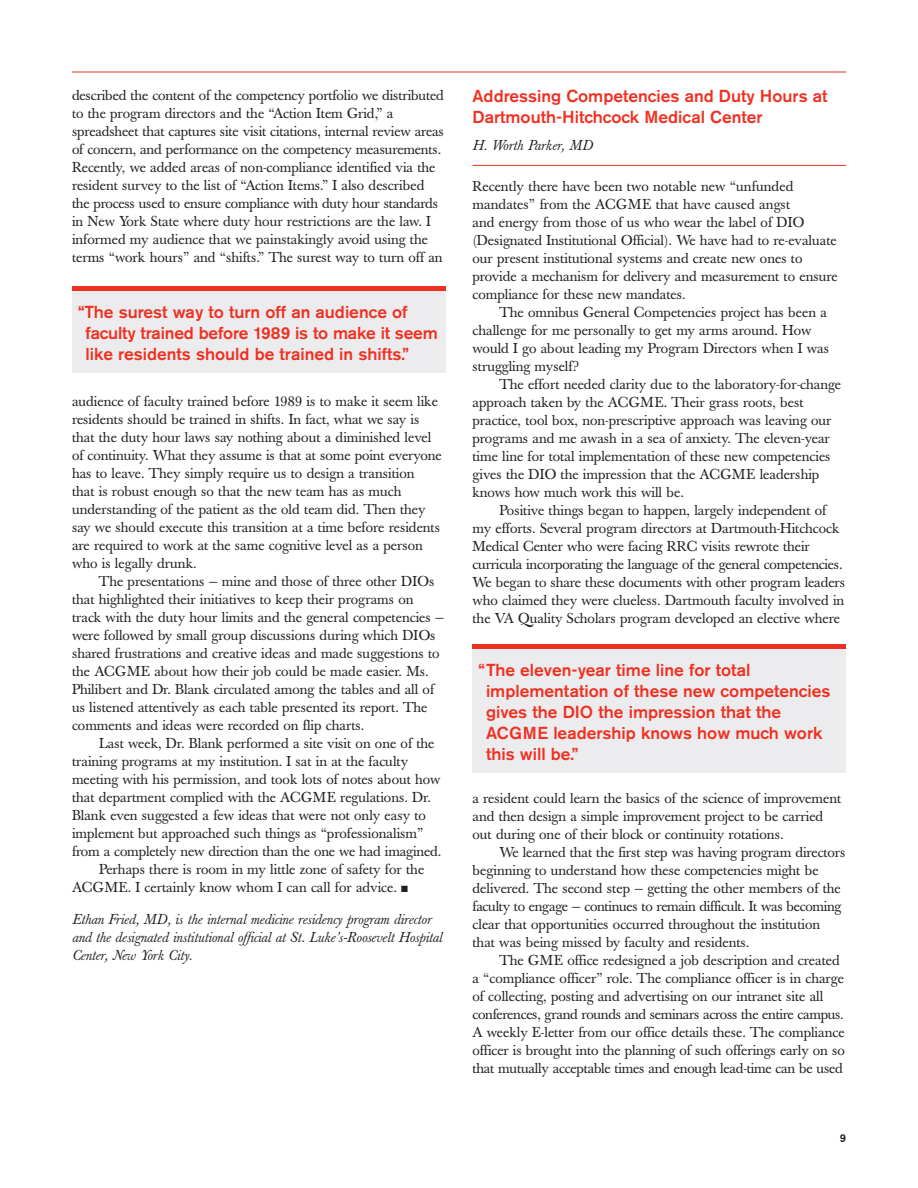
<style>
.page{position:relative;width:918px;height:1188px;background:#fff}
.page>*{position:absolute;margin:0;border:0;box-sizing:border-box;transform-origin:0 0}
.t1{font:500 17.25px/21px "Akzidenz Grotesk BE";color:#ef3122}
.t2{font:14.25px/18px "Baskerville";color:#231f20}
.t3{font:italic 14.25px/18px "Baskerville";letter-spacing:.01em;color:#231f20}
.t4{font:500 11.25px "Akzidenz Grotesk BE";color:#231f20}
</style>
<div class="page">
<hr style="left:72px;top:72px;width:774px;height:1px;background:#ef3122">
<hr style="left:472px;top:165px;width:374px;height:1px;background:#ef3122">
<div style="left:72px;top:286px;width:374px;height:88px;background:#ececee"></div>
<div style="left:72px;top:286px;width:374px;height:5px;background:#ef3122"></div>
<div style="left:472px;top:644px;width:374px;height:129px;background:#ececee"></div>
<hr style="left:472px;top:645px;width:374px;height:4px;background:#ef3122">
<p class="t2" style="left:72px;top:88px;width:373px">described the content of the competency portfolio we distributed to the program directors and the “Action Item Grid,” a spreadsheet that captures site visit citations, internal review areas of concern, and performance on the competency measurements.<br>Recently, we added areas of non-compliance identified via the resident survey to the list of “Action Items.” I also described the process used to ensure compliance with duty hour standards in New York State where duty hour restrictions are the law. I informed my audience that we painstakingly avoid using the terms “work hours” and “shifts.” The surest way to turn off an</p>
<p class="t1" style="left:86px;top:303px;width:354px;text-indent:-8px">“The surest way to turn off an audience of faculty trained before 1989 is to make it seem like residents should be trained in shifts.”</p>
<p class="t2" style="left:72px;top:394px;width:371px">audience of faculty trained before 1989 is to make it seem like residents should be trained in shifts. In fact, what we say is that the duty hour laws say nothing about a diminished level of continuity. What they assume is that at some point everyone has to leave. They simply require us to design a transition<br>that is robust enough so that the new team has as much understanding of the patient as the old team did. Then they say we should execute this transition at a time before residents are required to work at the same cognitive level as a person who is legally drunk.</p>
<p class="t2" style="left:72px;top:574px;width:373px;text-indent:27px">The presentations — mine and those of three other DIOs that highlighted their initiatives to keep their programs on track with the duty hour limits and the general competencies — were followed by small group discussions during which DIOs shared frustrations and creative ideas and made suggestions to the ACGME about how their job could be made easier. Ms.<br>Philibert and Dr. Blank circulated among the tables and all of us listened attentively as each table presented its report. The comments and ideas were recorded on flip charts.</p>
<p class="t2" style="left:99px;top:736px;width:337px">Last week, Dr. Blank performed a site visit on one of the</p>
<p class="t2" style="left:72px;top:754px;width:338px">training programs at my institution. I sat in at the faculty</p>
<p class="t2" style="left:72px;top:772px;width:370px">meeting with his permission, and took lots of notes about how</p>
<p class="t2" style="left:72px;top:790px;width:360px">that department complied with the ACGME regulations. Dr.</p>
<p class="t2" style="left:72px;top:808px;width:355px">Blank even suggested a few ideas that were not only easy to</p>
<p class="t2" style="left:72px;top:826px;width:353px">implement but approached such things as “professionalism”</p>
<p class="t2" style="left:72px;top:844px;width:371px">from a completely new direction than the one we had imagined.</p>
<p class="t2" style="left:99px;top:862px;width:327px">Perhaps there is room in my little zone of safety for the</p>
<p class="t2" style="left:72px;top:880px;width:338px">ACGME. I certainly know whom I can call for advice. ■</p>
<p class="t3" style="left:72px;top:912px;width:372px">Ethan Fried, MD, is the internal medicine residency program director and the designated institutional official at St. Luke’s-Roosevelt Hospital<br>Center, New York City.</p>
<p class="t1" style="left:472px;top:87px;width:357px">Addressing Competencies and Duty Hours at<br>Dartmouth-Hitchcock Medical Center</p>
<p class="t3" style="left:472px;top:138px;width:122px">H. Worth Parker, MD</p>
<p class="t2" style="left:472px;top:178px;width:367px">Recently there have been two notable new “unfunded mandates” from the ACGME that have caused angst<br>and energy from those of us who wear the label of DIO (Designated Institutional Official). We have had to re-evaluate our present institutional systems and create new ones to provide a mechanism for delivery and measurement to ensure compliance for these new mandates.</p>
<p class="t2" style="left:472px;top:304px;width:358px;text-indent:27px">The omnibus General Competencies project has been a challenge for me personally to get my arms around. How would I go about leading my Program Directors when I was struggling myself?</p>
<p class="t2" style="left:472px;top:376px;width:370px;text-indent:27px">The effort needed clarity due to the laboratory-for-change approach taken by the ACGME. Their grass roots, best practice, tool box, non-prescriptive approach was leaving our programs and me awash in a sea of anxiety. The eleven-year time line for total implementation of these new competencies gives the DIO the impression that the ACGME leadership knows how much work this will be.</p>
<p class="t2" style="left:472px;top:502px;width:374px;text-indent:27px">Positive things began to happen, largely independent of my efforts. Several program directors at Dartmouth-Hitchcock Medical Center who were facing RRC visits rewrote their curricula incorporating the language of the general competencies.<br>We began to share these documents with other program leaders who claimed they were clueless. Dartmouth faculty involved in the VA Quality Scholars program developed an elective where</p>
<p class="t1" style="left:486px;top:661px;width:346px;text-indent:-8px">“The eleven-year time line for total implementation of these new competencies gives the DIO the impression that the ACGME leadership knows how much work this will be.”</p>
<p class="t2" style="left:472px;top:790px;width:370px">a resident could learn the basics of the science of improvement and then design a simple improvement project to be carried out during one of their block or continuity rotations.</p>
<p class="t2" style="left:472px;top:844px;width:375px;text-indent:27px">We learned that the first step was having program directors beginning to understand how these competencies might be delivered. The second step — getting the other members of the faculty to engage — continues to remain difficult. It was becoming clear that opportunities occurred throughout the institution that was being missed by faculty and residents.</p>
<p class="t2" style="left:472px;top:952px;width:374px;text-indent:27px">The GME office redesigned a job description and created a “compliance officer” role. The compliance officer is in charge of collecting, posting and advertising on our intranet site all conferences, grand rounds and seminars across the entire campus.<br>A weekly E-letter from our office details these. The compliance officer is brought into the planning of such offerings early on so that mutually acceptable times and enough lead-time can be used</p>
<p class="t4" style="left:840px;top:1134px;width:8px">9</p>
</div>
